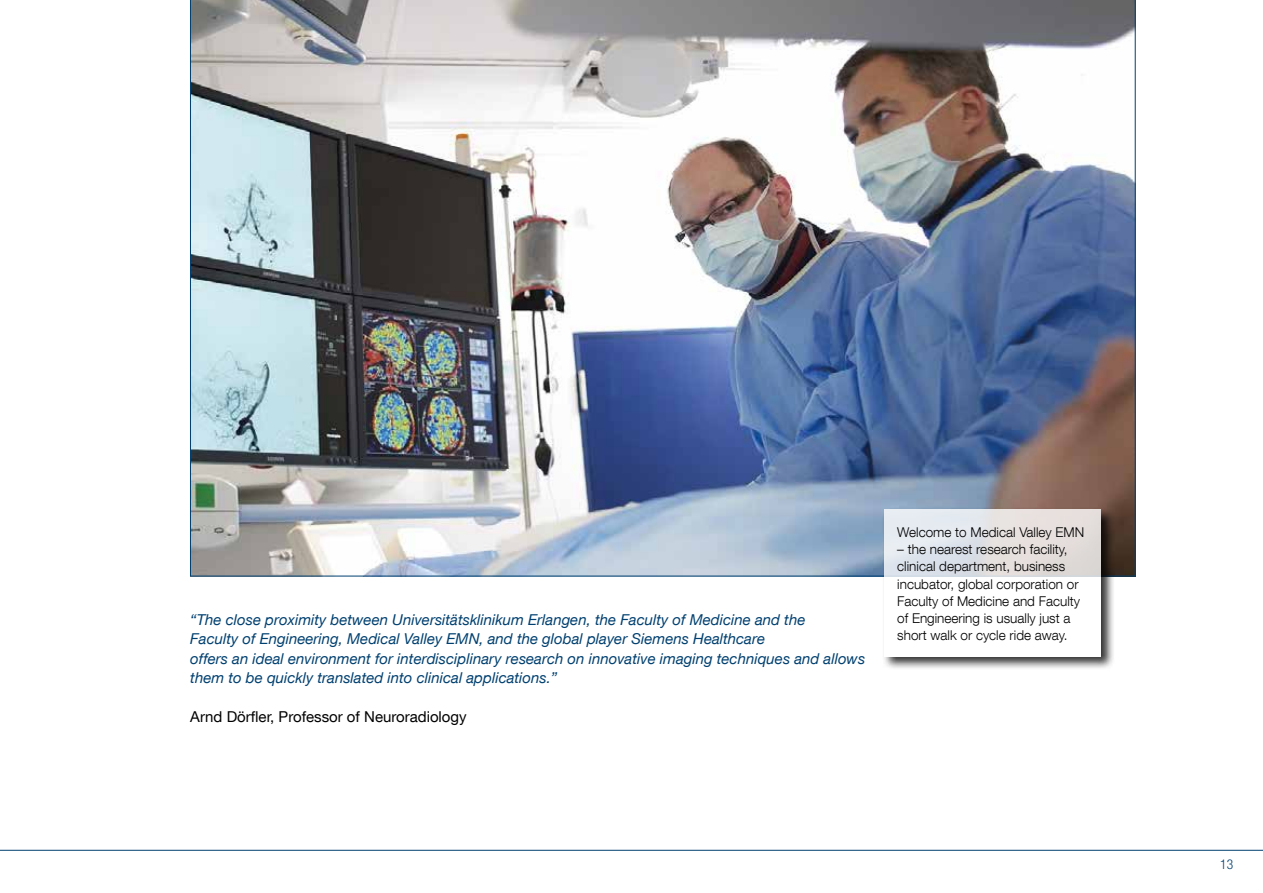
<style>
.page{position:relative;width:1263px;height:893px;background:#fff}
.page>*{position:absolute;margin:0;border:0;box-sizing:border-box;transform-origin:0 0}
.t1{font:italic 15px/19.5px "Helvetica Neue LT Com";color:#004070}
.t2{font:15px "Helvetica Neue LT Com";color:#000}
.t3{font:300 13.5px/17.2px "Helvetica Neue LT Com";color:#000}
.t4{font:300 condensed 13.5px "Helvetica Neue LT Com";color:#004070}
</style>
<div class="page">
<img style="left:190px;top:0;width:945px;height:576px">
<svg style="left:882px;top:507px;width:233px;height:161px;background:#8a8888"></svg>
<svg style="left:884px;top:509px;width:217px;height:148px"></svg>
<p class="t1" style="left:190px;top:609px;width:676px">“The close proximity between Universitätsklinikum Erlangen, the Faculty of Medicine and the<br>Faculty of Engineering, Medical Valley EMN, and the global player Siemens Healthcare<br>offers an ideal environment for interdisciplinary research on innovative imaging techniques and allows them to be quickly translated into clinical applications.”</p>
<p class="t2" style="left:190px;top:708px;width:278px">Arnd Dörfler, Professor of Neuroradiology</p>
<p class="t3" style="left:897px;top:523px;width:189px">Welcome to Medical Valley EMN</p>
<p class="t3" style="left:897px;top:540px;width:184px">– the nearest research facility, clinical department, business incubator, global corporation or<br>Faculty of Medicine and Faculty of Engineering is usually just a short walk or cycle ride away.</p>
<p class="t4" style="left:1220px;top:856px;width:15px">13</p>
</div>
